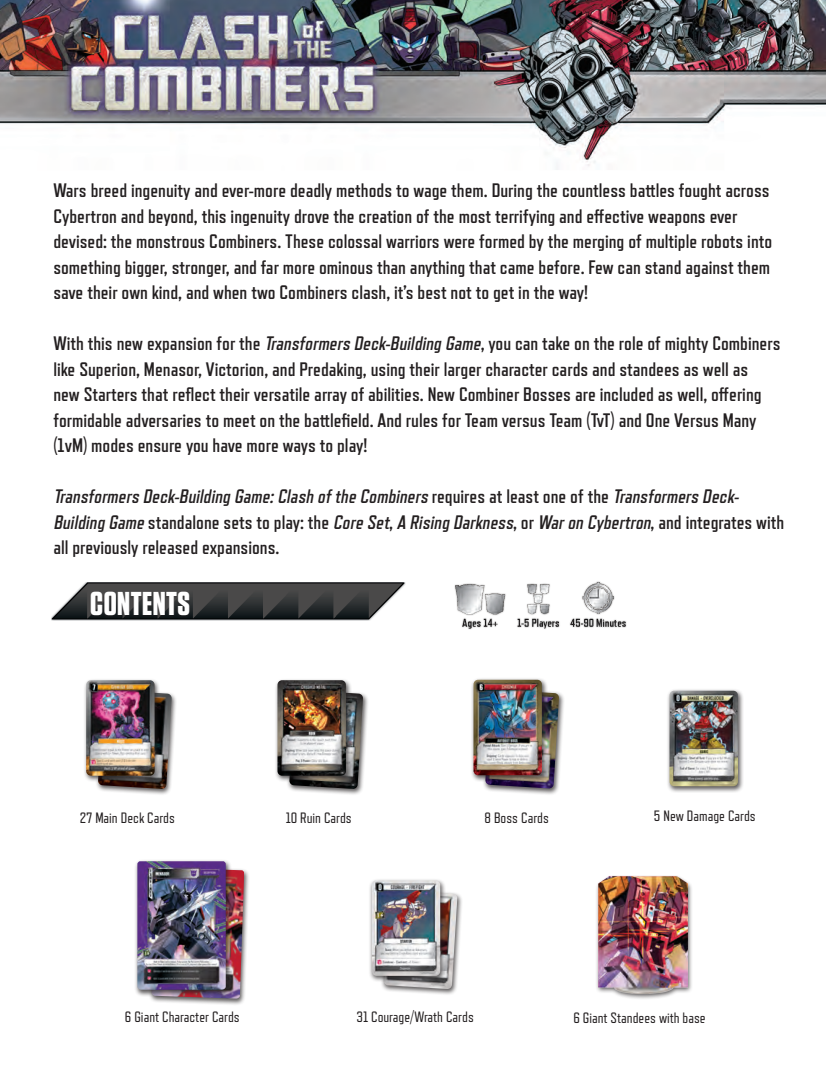
<style>
.page{position:relative;width:826px;height:1072px;background:#fff}
.page>*{position:absolute;margin:0;border:0;box-sizing:border-box;transform-origin:0 0}
.t1{font:700 33px "Tungsten";letter-spacing:.015em;color:#fff}
.t2{font:700 19.5px/25.5px "Refrigerator Deluxe";color:#231f20}
.t3{font:italic 700 19.5px/25.5px "Refrigerator Deluxe";color:#231f20}
.t4{font:15px "Refrigerator Deluxe";color:#231f20}
.s1{font-style:italic}
.s2{font-style:normal}
</style>
<div class="page">
<img style="left:0;top:0;width:825px;height:170px">
<div style="left:286px;top:687px;width:83px;height:108px;background:#231f20;opacity:.75"></div>
<img style="left:289px;top:689px;width:74px;height:100px">
<div style="left:274px;top:677px;width:78px;height:105px;background:#231f20;opacity:.75"></div>
<img style="left:277px;top:680px;width:69px;height:95px">
<img style="left:454px;top:581px;width:173px;height:49px">
<div style="left:665px;top:688px;width:78px;height:105px;background:#231f20;opacity:.75"></div>
<img style="left:669px;top:690px;width:68px;height:96px">
<div style="left:380px;top:887px;width:83px;height:108px;background:#231f20;opacity:.75"></div>
<img style="left:383px;top:889px;width:74px;height:99px">
<div style="left:368px;top:877px;width:78px;height:105px;background:#231f20;opacity:.75"></div>
<img style="left:371px;top:880px;width:69px;height:95px">
<div style="left:95px;top:687px;width:82px;height:108px;background:#231f20;opacity:.75"></div>
<img style="left:98px;top:689px;width:74px;height:100px">
<div style="left:83px;top:677px;width:77px;height:105px;background:#231f20;opacity:.75"></div>
<img style="left:86px;top:680px;width:68px;height:95px">
<div style="left:148px;top:864px;width:102px;height:141px;background:#231f20;opacity:.75"></div>
<img style="left:151px;top:867px;width:93px;height:131px">
<div style="left:134px;top:858px;width:97px;height:138px;background:#231f20;opacity:.75"></div>
<img style="left:137px;top:861px;width:88px;height:128px">
<img style="left:596px;top:875px;width:96px;height:123px">
<div style="left:482px;top:687px;width:82px;height:108px;background:#231f20;opacity:.75"></div>
<img style="left:485px;top:689px;width:73px;height:99px">
<div style="left:470px;top:677px;width:77px;height:105px;background:#231f20;opacity:.75"></div>
<img style="left:473px;top:679px;width:68px;height:96px">
<img style="left:52px;top:582px;width:353px;height:38px">
<div style="left:89px;top:591px;width:102px;height:27px;background:#231f20;opacity:.45"></div>
<p class="t2" style="left:53px;top:177px;width:720px">Wars breed ingenuity and ever-more deadly methods to wage them. During the countless battles fought across Cybertron and beyond, this ingenuity drove the creation of the most terrifying and effective weapons ever devised: the monstrous Combiners. These colossal warriors were formed by the merging of multiple robots into something bigger, stronger, and far more ominous than anything that came before. Few can stand against them save their own kind, and when two Combiners clash, it’s best not to get in the way!</p>
<p class="t2" style="left:53px;top:330px;width:728px">With this new expansion for the <span class="s1">Transformers Deck-Building Game</span>, you can take on the role of mighty Combiners like Superion, Menasor, Victorion, and Predaking, using their larger character cards and standees as well as<br>new Starters that reflect their versatile array of abilities. New Combiner Bosses are included as well, offering formidable adversaries to meet on the battlefield. And rules for Team versus Team (TvT) and One Versus Many (1vM) modes ensure you have more ways to play!</p>
<p class="t3" style="left:53px;top:483px;width:732px">Transformers Deck-Building Game:Clash ofthe Combiners <span class="s2">r e q u i r e s a t l e a s t o n e o f t h e</span> Transformers Deck-<br>Building Game <span class="s2">s t a n d a l o n e s e t s t o p l a y: t h e</span> Core Set<span class="s2">,</span> A Rising Darkness<span class="s2">, o r</span> Waron Cybertron<span class="s2">, a n d i n t e g ra t e s w i t h all previously released expansions.</span></p>
<h1 class="t1" style="left:90px;top:585px;width:101px">CONTENTS</h1>
<p class="t4" style="left:80px;top:809px;width:96px">27 Main Deck Cards</p>
<p class="t4" style="left:285px;top:809px;width:68px">10 Ruin Cards</p>
<p class="t4" style="left:653px;top:808px;width:103px">5 New Damage Cards</p>
<p class="t4" style="left:484px;top:809px;width:66px">8 Boss Cards</p>
<p class="t4" style="left:125px;top:1008px;width:116px">6 Giant Character Cards</p>
<p class="t4" style="left:356px;top:1007px;width:119px">31 Courage/Wrath Cards</p>
<p class="t4" style="left:573px;top:1009px;width:134px">6 Giant Standees with base</p>
</div>
